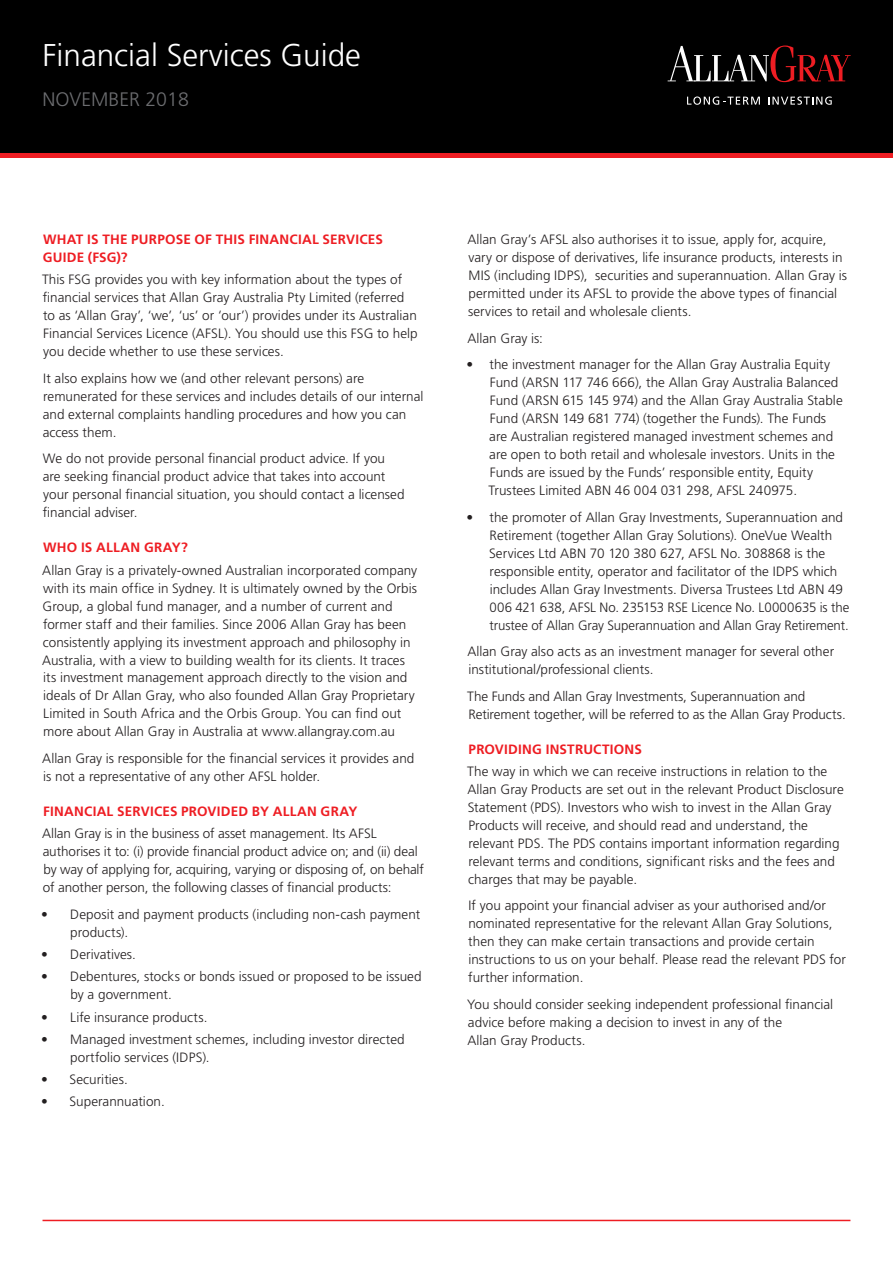
<style>
.page{position:relative;width:893px;height:1263px;background:#fff}
.page>*{position:absolute;margin:0;border:0;box-sizing:border-box;transform-origin:0 0}
.t1{font:300 31.5px "Frutiger LT Std";color:#fff}
.t2{font:300 19.5px "Frutiger LT Std";color:#6c6d70}
.t3{font:300 13.5px/18px "Frutiger LT Std";color:#231f20}
.RED_SUB_HEADS{font:700 13.5px/18px "Frutiger LT Std";letter-spacing:.015em;color:#ee1d23}
</style>
<div class="page">
<div style="left:0;top:0;width:893px;height:153px;background:#000"></div>
<hr style="left:43px;top:1220px;width:807px;height:1px;background:#ee1d23">
<svg style="left:668px;top:46px;width:183px;height:36px"></svg>
<svg style="left:687px;top:96px;width:73px;height:9px"></svg>
<svg style="left:768px;top:96px;width:64px;height:9px"></svg>
<hr style="left:0;top:153px;width:893px;height:4px;background:#ee1d23">
<p class="t1" style="left:43px;top:37px;width:320px">Financial Services Guide</p>
<p class="t2" style="left:43px;top:89px;width:148px">NOVEMBER 2018</p>
<p class="RED_SUB_HEADS" style="left:43px;top:230px;width:342px">WHAT IS THE PURPOSE OF THIS FINANCIAL SERVICES<br>GUIDE (FSG)?</p>
<p class="t3" style="left:42px;top:271px;width:377px">This FSG provides you with key information about the types of financial services that Allan Gray Australia Pty Limited (referred to as ‘Allan Gray’, ‘we’, ‘us’ or ‘our’) provides under its Australian Financial Services Licence (AFSL). You should use this FSG to help you decide whether to use these services.</p>
<p class="t3" style="left:43px;top:369px;width:382px">It also explains how we (and other relevant persons) are remunerated for these services and includes details of our internal and external complaints handling procedures and how you can access them.</p>
<p class="t3" style="left:43px;top:450px;width:363px">We do not provide personal financial product advice. If you are seeking financial product advice that takes into account your personal financial situation, you should contact a licensed financial adviser.</p>
<p class="RED_SUB_HEADS" style="left:43px;top:539px;width:146px">WHO IS ALLAN GRAY?</p>
<p class="t3" style="left:42px;top:561px;width:376px">Allan Gray is a privately-owned Australian incorporated company with its main office in Sydney. It is ultimately owned by the Orbis Group, a global fund manager, and a number of current and former staff and their families. Since 2006 Allan Gray has been consistently applying its investment approach and philosophy in Australia, with a view to building wealth for its clients. It traces its investment management approach directly to the vision and ideals of Dr Allan Gray, who also founded Allan Gray Proprietary Limited in South Africa and the Orbis Group. You can find out more about Allan Gray in Australia at www.allangray.com.au</p>
<p class="t3" style="left:42px;top:749px;width:374px">Allan Gray is responsible for the financial services it provides and is not a representative of any other AFSL holder.</p>
<p class="RED_SUB_HEADS" style="left:43px;top:802px;width:316px">FINANCIAL SERVICES PROVIDED BY ALLAN GRAY</p>
<p class="t3" style="left:42px;top:825px;width:383px">Allan Gray is in the business of asset management. Its AFSL authorises it to: (i) provide financial product advice on; and (ii) deal by way of applying for, acquiring, varying or disposing of, on behalf of another person, the following classes of financial products:</p>
<p class="t3" style="left:70px;top:905px;width:352px;text-indent:-29px">• Deposit and payment products (including non-cash payment products).</p>
<p class="t3" style="left:41px;top:946px;width:96px">• Derivatives.</p>
<p class="t3" style="left:70px;top:968px;width:353px;text-indent:-29px">• Debentures, stocks or bonds issued or proposed to be issued by a government.</p>
<p class="t3" style="left:41px;top:1008px;width:168px">• Life insurance products.</p>
<p class="t3" style="left:70px;top:1030px;width:336px;text-indent:-29px">• Managed investment schemes, including investor directed portfolio services (IDPS).</p>
<p class="t3" style="left:41px;top:1071px;width:88px">• Securities.</p>
<p class="t3" style="left:41px;top:1093px;width:125px">• Superannuation.</p>
<p class="t3" style="left:467px;top:231px;width:381px">Allan Gray’s AFSL also authorises it to issue, apply for, acquire, vary or dispose of derivatives, life insurance products, interests in MIS (including IDPS), securities and superannuation. Allan Gray is permitted under its AFSL to provide the above types of financial services to retail and wholesale clients.</p>
<p class="t3" style="left:467px;top:329px;width:77px">Allan Gray is:</p>
<p class="t3" style="left:488px;top:356px;width:356px;text-indent:-22px">• the investment manager for the Allan Gray Australia Equity Fund (ARSN 117 746 666), the Allan Gray Australia Balanced Fund (ARSN 615 145 974) and the Allan Gray Australia Stable Fund (ARSN 149 681 774) (together the Funds). The Funds are Australian registered managed investment schemes and are open to both retail and wholesale investors. Units in the Funds are issued by the Funds’ responsible entity, Equity Trustees Limited ABN 46 004 031 298, AFSL 240975.</p>
<p class="t3" style="left:489px;top:508px;width:362px;text-indent:-23px">• the promoter of Allan Gray Investments, Superannuation and Retirement (together Allan Gray Solutions). OneVue Wealth Services Ltd ABN 70 120 380 627, AFSL No. 308868 is the responsible entity, operator and facilitator of the IDPS which includes Allan Gray Investments. Diversa Trustees Ltd ABN 49<br>006 421 638, AFSL No. 235153 RSE Licence No. L0000635 is the trustee of Allan Gray Superannuation and Allan Gray Retirement.</p>
<p class="t3" style="left:467px;top:643px;width:368px">Allan Gray also acts as an investment manager for several other institutional/professional clients.</p>
<p class="t3" style="left:467px;top:687px;width:380px">The Funds and Allan Gray Investments, Superannuation and<br>Retirement together, will be referred to as the Allan Gray Products.</p>
<p class="RED_SUB_HEADS" style="left:469px;top:740px;width:175px">PROVIDING INSTRUCTIONS</p>
<p class="t3" style="left:467px;top:762px;width:378px">The way in which we can receive instructions in relation to the Allan Gray Products are set out in the relevant Product Disclosure Statement (PDS). Investors who wish to invest in the Allan Gray Products will receive, and should read and understand, the relevant PDS. The PDS contains important information regarding relevant terms and conditions, significant risks and the fees and charges that may be payable.</p>
<p class="t3" style="left:468px;top:897px;width:379px">If you appoint your financial adviser as your authorised and/or nominated representative for the relevant Allan Gray Solutions, then they can make certain transactions and provide certain instructions to us on your behalf. Please read the relevant PDS for further information.</p>
<p class="t3" style="left:467px;top:995px;width:367px">You should consider seeking independent professional financial advice before making a decision to invest in any of the<br>Allan Gray Products.</p>
</div>
